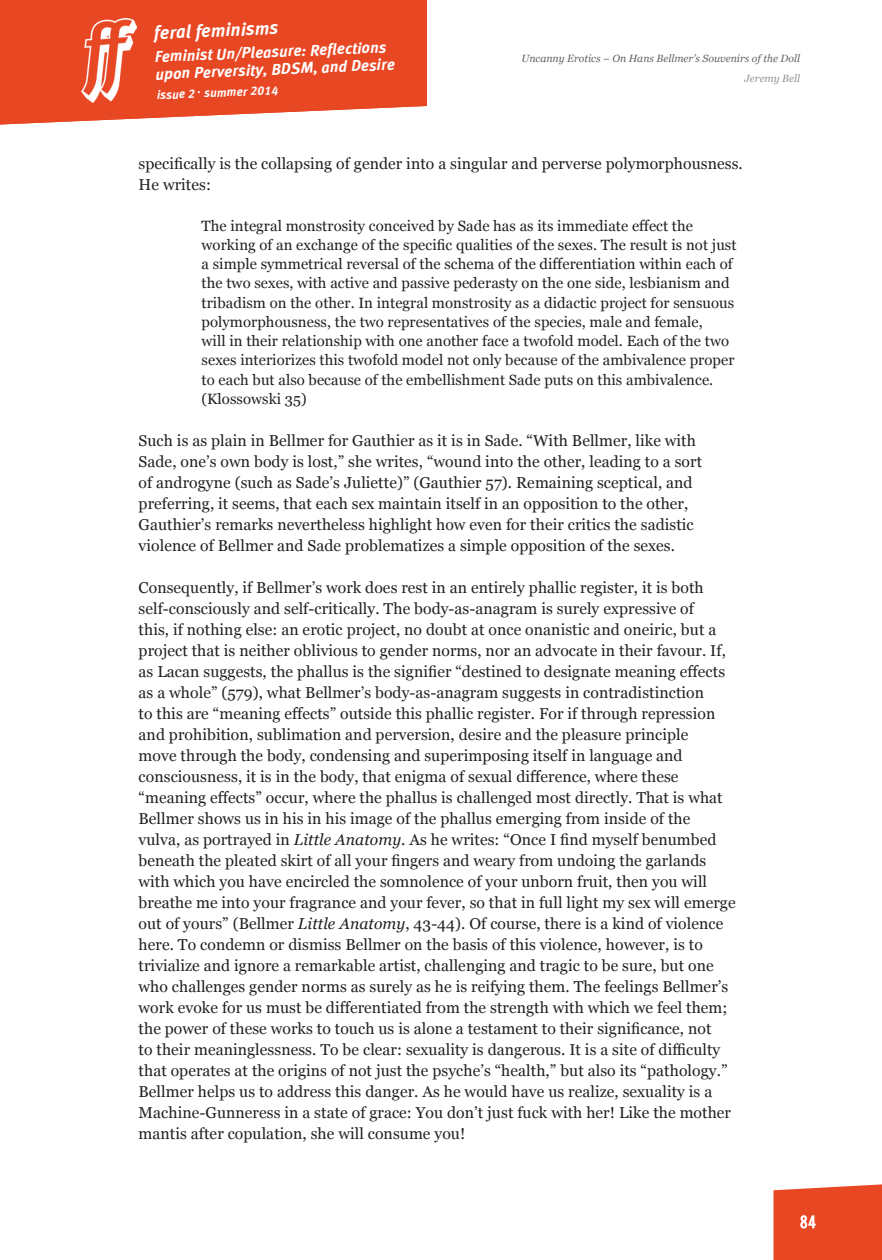
<style>
.page{position:relative;width:882px;height:1260px;background:#fff}
.page>*{position:absolute;margin:0;border:0;box-sizing:border-box;transform-origin:0 0}
.t1{font:italic 18.38px "Meta Bold Lf";color:#fff}
.t2{font:16.62px "Trade Gothic Cond Eighteen";color:#fff}
.Article_-_Text{font:15.75px/21px "Georgia";letter-spacing:.005em;color:#231f20}
.t3{font:italic 15.75px "Meta Bold Lf";color:#fff}
.Article_-_in_text_ci{font:14.88px/19.2px "Georgia";letter-spacing:.005em;color:#231f20}
.t4{font:italic 12.25px "Meta Bold Lf";color:#fff}
.Article_-_Author_Sm{font:italic 10.5px "Georgia";color:#636366}
.Article_-_Author_Sm-2{font:italic 10.5px "Georgia";color:#939598}
.s1{font-style:italic}
</style>
<div class="page">
<svg style="left:774px;top:1184px;width:108px;height:76px;background:#e95130"></svg>
<svg style="left:0;top:0;width:427px;height:125px;background:#ea593a"></svg>
<p class="t1" style="left:154px;top:22px;width:126px;rotate:-2deg">feral feminisms</p>
<p class="t3" style="left:155px;top:46px;width:233px;rotate:-2deg">Feminist Un/Pleasure: Refl ections</p>
<p class="t3" style="left:155px;top:64px;width:241px;rotate:-2deg">upon Perversity, BDSM, and Desire</p>
<p class="t4" style="left:157px;top:87px;width:123px;rotate:-2deg">issue 2 . summer 2014</p>
<p class="t1" style="left:154px;top:39px;width:126px;rotate:-2deg">feral feminisms</p>
<p class="t3" style="left:154px;top:65px;width:176px;rotate:-2deg">The Politics of Resistance</p>
<p class="t4" style="left:156px;top:83px;width:97px;rotate:-2deg">issue 1 . fall 2013</p>
<p class="Article_-_Author_Sm" style="left:521px;top:51px;width:280px">Uncanny Erotics – On Hans Bellmer’s Souvenirs of the Doll</p>
<p class="Article_-_Author_Sm-2" style="left:744px;top:71px;width:57px">Jeremy Bell</p>
<p class="Article_-_Text" style="left:139px;top:153px;width:606px">specifically is the collapsing of gender into a singular and perverse polymorphousness.<br>He writes:</p>
<p class="Article_-_in_text_ci" style="left:202px;top:215px;width:537px">The integral monstrosity conceived by Sade has as its immediate effect the working of an exchange of the specific qualities of the sexes. The result is not just a simple symmetrical reversal of the schema of the differentiation within each of the two sexes, with active and passive pederasty on the one side, lesbianism and tribadism on the other. In integral monstrosity as a didactic project for sensuous polymorphousness, the two representatives of the species, male and female,<br>will in their relationship with one another face a twofold model. Each of the two sexes interiorizes this twofold model not only because of the ambivalence proper to each but also because of the embellishment Sade puts on this ambivalence. (Klossowski 35)</p>
<p class="Article_-_Text" style="left:139px;top:429px;width:565px">Such is as plain in Bellmer for Gauthier as it is in Sade. “With Bellmer, like with Sade, one’s own body is lost,” she writes, “wound into the other, leading to a sort of androgyne (such as Sade’s Juliette)” (Gauthier 57). Remaining sceptical, and preferring, it seems, that each sex maintain itself in an opposition to the other, Gauthier’s remarks nevertheless highlight how even for their critics the sadistic violence of Bellmer and Sade problematizes a simple opposition of the sexes.</p>
<p class="Article_-_Text" style="left:139px;top:576px;width:599px">Consequently, if Bellmer’s work does rest in an entirely phallic register, it is both self-consciously and self-critically. The body-as-anagram is surely expressive of<br>this, if nothing else: an erotic project, no doubt at once onanistic and oneiric, but a project that is neither oblivious to gender norms, nor an advocate in their favour. If, as Lacan suggests, the phallus is the signifier “destined to designate meaning effects as a whole” (579), what Bellmer’s body-as-anagram suggests in contradistinction<br>to this are “meaning effects” outside this phallic register. For if through repression and prohibition, sublimation and perversion, desire and the pleasure principle<br>move through the body, condensing and superimposing itself in language and consciousness, it is in the body, that enigma of sexual difference, where these “meaning effects” occur, where the phallus is challenged most directly. That is what Bellmer shows us in his in his image of the phallus emerging from inside of the vulva, as portrayed in <span class="s1">Little Anatomy</span>. As he writes: “Once I find myself benumbed beneath the pleated skirt of all your fingers and weary from undoing the garlands with which you have encircled the somnolence of your unborn fruit, then you will breathe me into your fragrance and your fever, so that in full light my sex will emerge out of yours” (Bellmer <span class="s1">Little Anatomy</span>, 43-44). Of course, there is a kind of violence here. To condemn or dismiss Bellmer on the basis of this violence, however, is to trivialize and ignore a remarkable artist, challenging and tragic to be sure, but one who challenges gender norms as surely as he is reifying them. The feelings Bellmer’s work evoke for us must be differentiated from the strength with which we feel them; the power of these works to touch us is alone a testament to their significance, not<br>to their meaninglessness. To be clear: sexuality is dangerous. It is a site of difficulty that operates at the origins of not just the psyche’s “health,” but also its “pathology.” Bellmer helps us to address this danger. As he would have us realize, sexuality is a Machine-Gunneress in a state of grace: You don’t just fuck with her! Like the mother mantis after copulation, she will consume you!</p>
<p class="t2" style="left:800px;top:1212px;width:17px">84</p>
</div>
